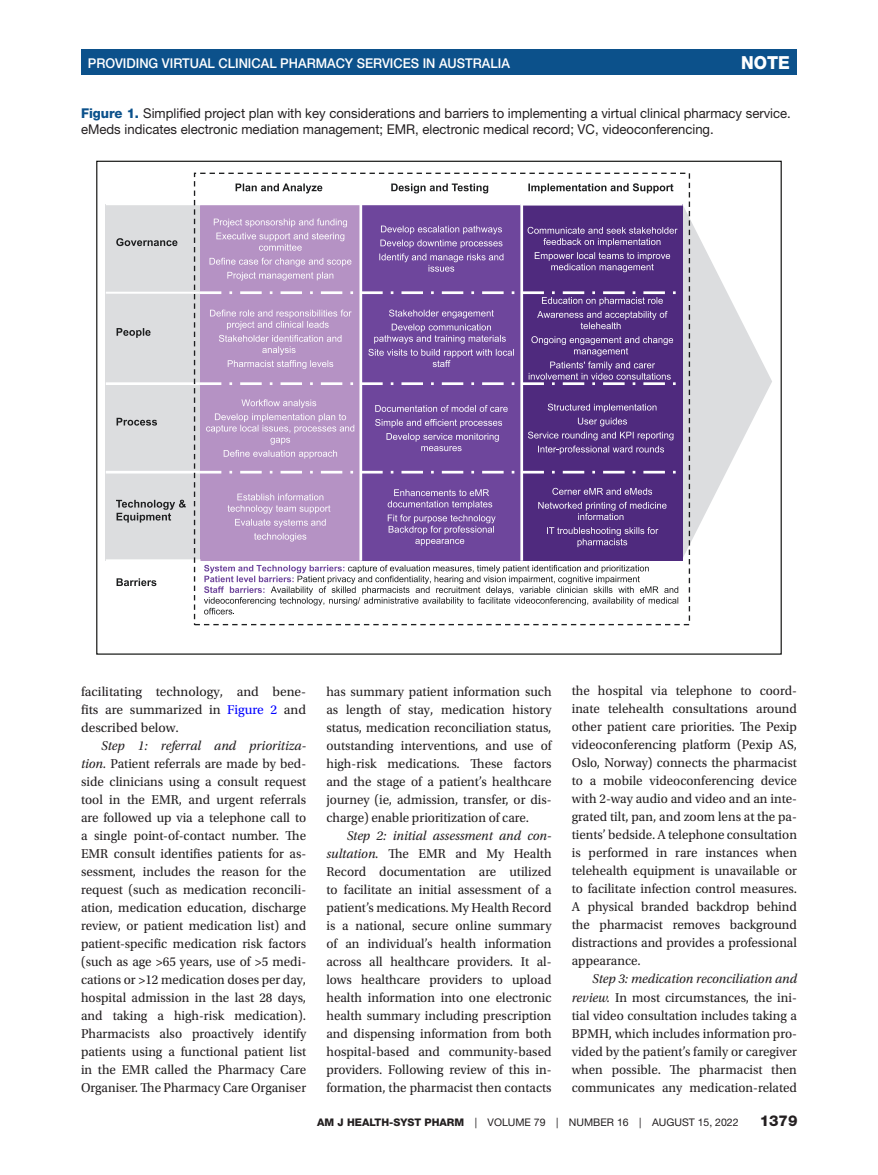
<style>
.page{position:relative;width:878px;height:1175px;background:#fff}
.page>*{position:absolute;margin:0;border:0;box-sizing:border-box;transform-origin:0 0}
.t1{font:800 18px "Helvetica Neue LT Std";color:#fff;scale:.95 1}
.t2{font:800 15px "Helvetica Neue LT Std";color:#231f20}
.HeadC{font:13.5px/18px "Utopia Std";color:#231f20;text-align:justify}
.FigCapt{font:13.5px/16.5px "Helvetica Neue LT Std";color:#231f20}
.HeadB{font:13.5px/18px "Utopia Std";color:#231f20;text-align:justify}
.t3{font:500 13.5px "Helvetica Neue LT Std";color:#fff;scale:.95 1}
.t4{font:10.5px "Helvetica Neue LT Std";color:#231f20}
.s1{font-weight:800;color:#0b518b}
.s2{color:#00f}
.s3{font-style:italic}
.s4{font-weight:800}
</style>
<div class="page">
<div style="left:81px;top:50px;width:715px;height:25px;background:#0c518b"></div>
<div style="left:106px;top:204px;width:94px;height:89px;background:#dcdddf"></div>
<div style="left:106px;top:293px;width:94px;height:91px;background:#dcdddf"></div>
<div style="left:106px;top:384px;width:94px;height:88px;background:#dcdddf"></div>
<div style="left:106px;top:472px;width:94px;height:88px;background:#dcdddf"></div>
<div style="left:200px;top:472px;width:161px;height:88px;background:#b592c4"></div>
<div style="left:361px;top:472px;width:160px;height:88px;background:#6e469c"></div>
<div style="left:521px;top:472px;width:161px;height:88px;background:#4f2a7e"></div>
<hr style="left:359px;top:203px;width:3px;height:357px;background:#fff">
<hr style="left:520px;top:203px;width:3px;height:357px;background:#fff">
<hr style="left:106px;top:203px;width:414px;height:2px;background:#fff">
<hr style="left:106px;top:292px;width:94px;height:2px;background:#fff">
<hr style="left:106px;top:382px;width:94px;height:3px;background:#fff">
<hr style="left:106px;top:471px;width:94px;height:2px;background:#fff">
<hr style="left:106px;top:559px;width:94px;height:3px;background:#fff">
<svg style="left:235px;top:183px;width:87px;height:10px"></svg>
<svg style="left:391px;top:183px;width:97px;height:10px"></svg>
<svg style="left:528px;top:183px;width:145px;height:10px"></svg>
<svg style="left:116px;top:238px;width:61px;height:8px"></svg>
<svg style="left:116px;top:328px;width:35px;height:10px"></svg>
<svg style="left:116px;top:418px;width:41px;height:7px"></svg>
<svg style="left:116px;top:500px;width:70px;height:22px"></svg>
<svg style="left:200px;top:205px;width:572px;height:353px"></svg>
<svg style="left:116px;top:578px;width:40px;height:8px"></svg>
<svg style="left:204px;top:565px;width:474px;height:49px"></svg>
<p class="t3" style="left:88px;top:55px;width:446px">PROVIDING VIRTUAL CLINICAL PHARMACY SERVICES IN AUSTRALIA</p>
<h1 class="t1" style="left:741px;top:52px;width:53px">Note</h1>
<p class="FigCapt" style="left:81px;top:105px;width:711px"><span class="s1">Figure 1.</span> Simplified project plan with key considerations and barriers to implementing a virtual clinical pharmacy service. eMeds indicates electronic mediation management; EMR, electronic medical record; VC, videoconferencing.</p>
<h3 class="HeadB" style="left:81px;top:682px;width:227px">facilitating technology, and bene&shy;fits are summarized in <span class="s2">Figure 2</span> and described below.</h3>
<h4 class="HeadC" style="left:81px;top:736px;width:227px;text-indent:20px"><span class="s3">Step 1: referral and prioritiza&shy;tion.</span> Patient referrals are made by bed&shy;side clinicians using a consult request tool in the EMR, and urgent referrals are followed up via a telephone call to a single point-of-contact number. The EMR consult identifies patients for as&shy;sessment, includes the reason for the request (such as medication reconcili&shy;ation, medication education, discharge review, or patient medication list) and patient-specific medication risk factors (such as age &gt;65 years, use of &gt;5 medi&shy;cations or &gt;12 medication doses per day, hospital admission in the last 28 days, and taking a high-risk medication).<br>Pharmacists also proactively identify patients using a functional patient list in the EMR called the Pharmacy Care Organiser. The Pharmacy Care Organiser</h4>
<h4 class="HeadC" style="left:326px;top:682px;width:227px">has summary patient information such as length of stay, medication history status, medication reconciliation status, outstanding interventions, and use of high-risk medications. These factors and the stage of a patient’s healthcare journey (ie, admission, transfer, or dis&shy;charge) enable prioritization of care.</h4>
<h4 class="HeadC" style="left:326px;top:826px;width:227px;text-indent:20px"><span class="s3">Step 2: initial assessment and con&shy;sultation.</span> The EMR and My Health Record documentation are utilized to facilitate an initial assessment of a patient’s medications. My Health Record is a national, secure online summary of an individual’s health information across all healthcare providers. It al&shy;lows healthcare providers to upload health information into one electronic health summary including prescription and dispensing information from both hospital-based and community-based providers. Following review of this in&shy;formation, the pharmacist then contacts</h4>
<h4 class="HeadC" style="left:572px;top:682px;width:227px">the hospital via telephone to coord&shy;inate telehealth consultations around other patient care priorities. The Pexip videoconferencing platform (Pexip AS, Oslo, Norway) connects the pharmacist to a mobile videoconferencing device with 2-way audio and video and an inte&shy;grated tilt, pan, and zoom lens at the pa&shy;tients’ bedside. A telephone consultation is performed in rare instances when telehealth equipment is unavailable or to facilitate infection control measures.<br>A physical branded backdrop behind the pharmacist removes background distractions and provides a professional appearance.</h4>
<h4 class="HeadC" style="left:572px;top:970px;width:227px;text-indent:20px"><span class="s3">Step 3: medication reconciliation and review.</span> In most circumstances, the ini&shy;tial video consultation includes taking a BPMH, which includes information pro&shy;vided by the patient’s family or caregiver when possible. The pharmacist then communicates any medication-related</h4>
<p class="t4" style="left:317px;top:1116px;width:365px"><span class="s4">AM J HEALTH-SYST PHARM</span> | VOLUME 79 | NUMBER 16 | August</p>
<p class="t4" style="left:697px;top:1116px;width:42px">15, 2022</p>
<p class="t2" style="left:759px;top:1112px;width:39px">1379</p>
</div>
